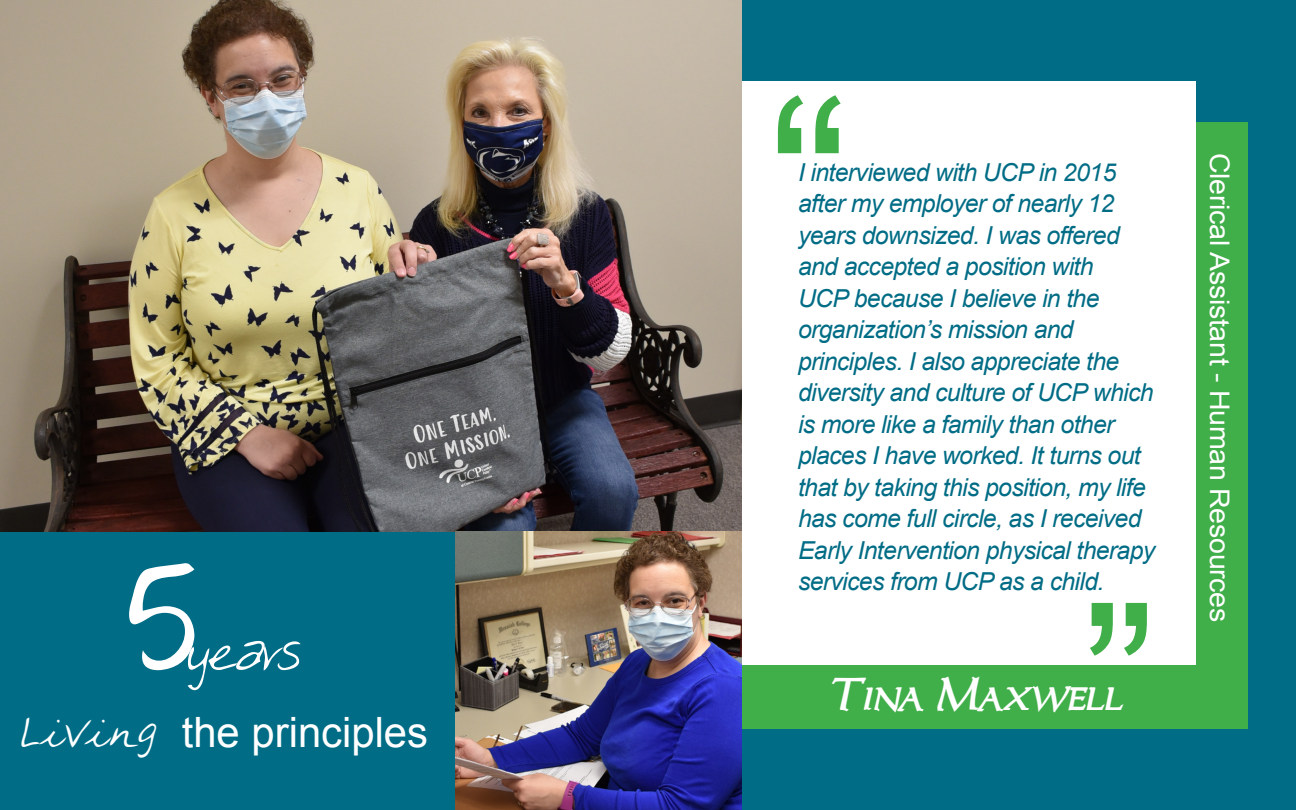
<style>
.page{position:relative;width:1296px;height:810px;background:#006c85}
.page>*{position:absolute;margin:0;border:0;box-sizing:border-box;transform-origin:0 0}
.t1{font:247.5px "Arial";color:#40ae49}
.t2{font:225px "Arial";color:#40ae49}
.t3{font:162px "Carla";color:#fff}
.t4{font:54px "Carla";letter-spacing:-.05em;color:#fff}
.t5{font:italic 700 42.75px "Carla";letter-spacing:-.04em;color:#fff}
.t6{font:41.85px "Arial";color:#fff}
.t7{font:27px "Arial";letter-spacing:-.01em;color:#fff;scale:1.06 1}
.t8{font:italic 24.75px/31.5px "Arial";letter-spacing:-.025em;color:#006c85}
.s1{font-family:"Carla";font-size:45.68px}
</style>
<div class="page">
<div style="left:742px;top:122px;width:505px;height:607px;background:#40ae49"></div>
<div style="left:742px;top:81px;width:454px;height:583px;background:#fff"></div>
<img style="left:0;top:0;width:741px;height:532px">
<img style="left:455px;top:532px;width:287px;height:278px">
<p class="t3" style="left:113px;top:508px;width:82px">5</p>
<p class="t4" style="left:186px;top:616px;width:116px">years</p>
<p class="t6" style="left:17px;top:703px;width:413px"><span class="s1">Living</span> the principles</p>
<p class="t1" style="left:768px;top:18px;width:84px">“</p>
<p class="t8" style="left:798px;top:157px;width:320px">I interviewed with UCP in 2015</p>
<p class="t8" style="left:798px;top:188px;width:323px">after my employer of nearly 12 years downsized. I was offered and accepted a position with</p>
<p class="t8" style="left:798px;top:283px;width:303px">UCP because I believe in the</p>
<p class="t8" style="left:798px;top:314px;width:277px">organization’s mission and</p>
<p class="t8" style="left:798px;top:346px;width:359px">principles. I also appreciate the diversity and culture of UCP which is more like a family than other places I have worked. It turns out that by taking this position, my life has come full circle, as I received Early Intervention physical therapy</p>
<p class="t8" style="left:798px;top:566px;width:308px">services from UCP as a child.</p>
<p class="t2" style="left:1082px;top:532px;width:76px">”</p>
<p class="t5" style="left:826px;top:671px;width:298px">Tina Maxwell</p>
<p class="t7" style="left:1238px;top:153px;width:444px;rotate:90deg">Clerical Assistant - Human Resources</p>
</div>
